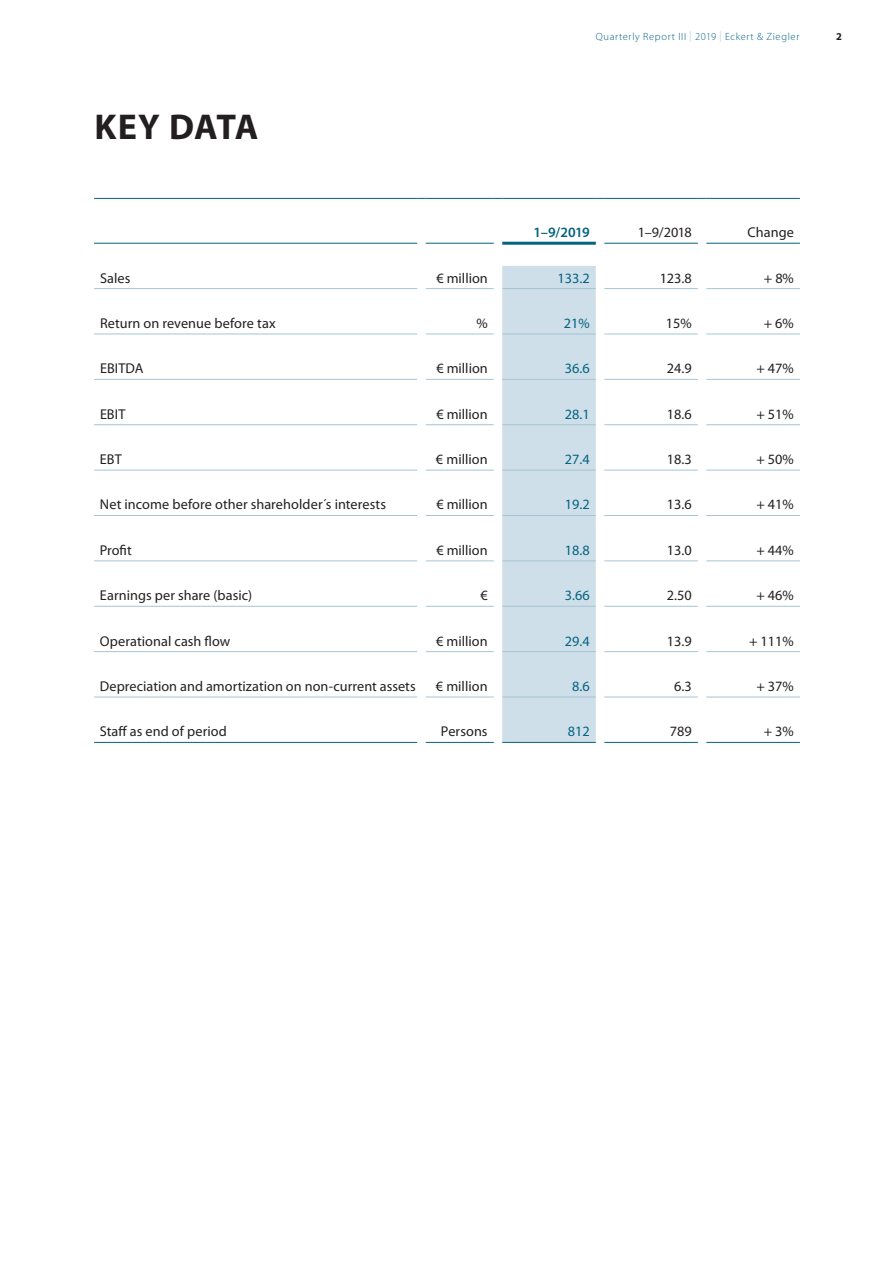
<style>
.page{position:relative;width:893px;height:1263px;background:#fff}
.page>*{position:absolute;margin:0;border:0;box-sizing:border-box;transform-origin:0 0}
.t1{font:700 36px "Myriad Pro";color:#231f20}
.t2{font:14.25px "Myriad Pro";color:#231f20}
.t3{font:14.25px "Myriad Pro";color:#046380}
.t4{font:600 14.25px "Myriad Pro";color:#046380}
.t5{font:14.25px "Myriad Pro";color:#231f20}
.t6{font:300 10.5px "Myriad Pro";letter-spacing:.06em;color:#046380}
.t7{font:700 10.5px "Myriad Pro";color:#231f20}
.s1{color:#a5c5d5}
</style>
<div class="page">
<div style="left:502px;top:266px;width:94px;height:476px;background:#cedfe9"></div>
<hr style="left:94px;top:288px;width:323px;height:1px;background:#a5c5d5">
<hr style="left:426px;top:288px;width:68px;height:1px;background:#a5c5d5">
<hr style="left:502px;top:288px;width:94px;height:1px;background:#a5c5d5">
<hr style="left:604px;top:288px;width:94px;height:1px;background:#a5c5d5">
<hr style="left:706px;top:288px;width:94px;height:1px;background:#a5c5d5">
<hr style="left:94px;top:334px;width:323px;height:1px;background:#a5c5d5">
<hr style="left:426px;top:334px;width:68px;height:1px;background:#a5c5d5">
<hr style="left:502px;top:334px;width:94px;height:1px;background:#a5c5d5">
<hr style="left:604px;top:334px;width:94px;height:1px;background:#a5c5d5">
<hr style="left:706px;top:334px;width:94px;height:1px;background:#a5c5d5">
<hr style="left:94px;top:379px;width:323px;height:1px;background:#a5c5d5">
<hr style="left:426px;top:379px;width:68px;height:1px;background:#a5c5d5">
<hr style="left:502px;top:379px;width:94px;height:1px;background:#a5c5d5">
<hr style="left:604px;top:379px;width:94px;height:1px;background:#a5c5d5">
<hr style="left:706px;top:379px;width:94px;height:1px;background:#a5c5d5">
<hr style="left:94px;top:424px;width:323px;height:1px;background:#a5c5d5">
<hr style="left:426px;top:424px;width:68px;height:1px;background:#a5c5d5">
<hr style="left:502px;top:424px;width:94px;height:1px;background:#a5c5d5">
<hr style="left:604px;top:424px;width:94px;height:1px;background:#a5c5d5">
<hr style="left:706px;top:424px;width:94px;height:1px;background:#a5c5d5">
<hr style="left:94px;top:470px;width:323px;height:1px;background:#a5c5d5">
<hr style="left:426px;top:470px;width:68px;height:1px;background:#a5c5d5">
<hr style="left:502px;top:470px;width:94px;height:1px;background:#a5c5d5">
<hr style="left:604px;top:470px;width:94px;height:1px;background:#a5c5d5">
<hr style="left:706px;top:470px;width:94px;height:1px;background:#a5c5d5">
<hr style="left:94px;top:515px;width:323px;height:1px;background:#a5c5d5">
<hr style="left:426px;top:515px;width:68px;height:1px;background:#a5c5d5">
<hr style="left:502px;top:515px;width:94px;height:1px;background:#a5c5d5">
<hr style="left:604px;top:515px;width:94px;height:1px;background:#a5c5d5">
<hr style="left:706px;top:515px;width:94px;height:1px;background:#a5c5d5">
<hr style="left:94px;top:560px;width:323px;height:1px;background:#a5c5d5">
<hr style="left:426px;top:560px;width:68px;height:1px;background:#a5c5d5">
<hr style="left:502px;top:560px;width:94px;height:1px;background:#a5c5d5">
<hr style="left:604px;top:560px;width:94px;height:1px;background:#a5c5d5">
<hr style="left:706px;top:560px;width:94px;height:1px;background:#a5c5d5">
<hr style="left:94px;top:606px;width:323px;height:1px;background:#a5c5d5">
<hr style="left:426px;top:606px;width:68px;height:1px;background:#a5c5d5">
<hr style="left:502px;top:606px;width:94px;height:1px;background:#a5c5d5">
<hr style="left:604px;top:606px;width:94px;height:1px;background:#a5c5d5">
<hr style="left:706px;top:606px;width:94px;height:1px;background:#a5c5d5">
<hr style="left:94px;top:651px;width:323px;height:1px;background:#a5c5d5">
<hr style="left:426px;top:651px;width:68px;height:1px;background:#a5c5d5">
<hr style="left:502px;top:651px;width:94px;height:1px;background:#a5c5d5">
<hr style="left:604px;top:651px;width:94px;height:1px;background:#a5c5d5">
<hr style="left:706px;top:651px;width:94px;height:1px;background:#a5c5d5">
<hr style="left:94px;top:697px;width:323px;height:1px;background:#a5c5d5">
<hr style="left:426px;top:697px;width:68px;height:1px;background:#a5c5d5">
<hr style="left:502px;top:697px;width:94px;height:1px;background:#a5c5d5">
<hr style="left:604px;top:697px;width:94px;height:1px;background:#a5c5d5">
<hr style="left:706px;top:697px;width:94px;height:1px;background:#a5c5d5">
<hr style="left:94px;top:198px;width:323px;height:1px;background:#046380">
<hr style="left:426px;top:198px;width:68px;height:1px;background:#046380">
<hr style="left:502px;top:198px;width:94px;height:1px;background:#046380">
<hr style="left:604px;top:198px;width:94px;height:1px;background:#046380">
<hr style="left:706px;top:198px;width:94px;height:1px;background:#046380">
<hr style="left:94px;top:243px;width:323px;height:1px;background:#046380">
<hr style="left:426px;top:243px;width:68px;height:1px;background:#046380">
<hr style="left:604px;top:243px;width:94px;height:1px;background:#046380">
<hr style="left:706px;top:243px;width:94px;height:1px;background:#046380">
<hr style="left:502px;top:242px;width:94px;height:3px;background:#046380">
<hr style="left:94px;top:742px;width:323px;height:1px;background:#046380">
<hr style="left:426px;top:742px;width:68px;height:1px;background:#046380">
<hr style="left:502px;top:742px;width:94px;height:1px;background:#046380">
<hr style="left:604px;top:742px;width:94px;height:1px;background:#046380">
<hr style="left:706px;top:742px;width:94px;height:1px;background:#046380">
<h1 class="t1" style="left:94px;top:103px;width:166px">KEY DATA</h1>
<p class="t6" style="left:596px;top:30px;width:205px">Quarterly Report III <span class="s1">|</span> 2019 <span class="s1">|</span> Eckert &amp; Ziegler</p>
<p class="t7" style="left:836px;top:29px;width:7px">2</p>
<p class="t4" style="left:534px;top:223px;width:58px">1–9/2019</p>
<p class="t2" style="left:638px;top:224px;width:55px">1–9/2018</p>
<p class="t2" style="left:748px;top:224px;width:48px">Change</p>
<p class="t2" style="left:100px;top:269px;width:32px">Sales</p>
<p class="t2" style="left:436px;top:269px;width:53px">€ million</p>
<p class="t3" style="left:558px;top:269px;width:34px">133.2</p>
<p class="t2" style="left:660px;top:269px;width:34px">123.8</p>
<p class="t2" style="left:764px;top:269px;width:32px">+ 8%</p>
<p class="t2" style="left:100px;top:314px;width:177px">Return on revenue before tax</p>
<p class="t2" style="left:476px;top:314px;width:13px">%</p>
<p class="t3" style="left:564px;top:314px;width:27px">21%</p>
<p class="t2" style="left:666px;top:314px;width:27px">15%</p>
<p class="t2" style="left:764px;top:314px;width:32px">+ 6%</p>
<p class="t2" style="left:100px;top:360px;width:45px">EBITDA</p>
<p class="t2" style="left:436px;top:360px;width:53px">€ million</p>
<p class="t3" style="left:565px;top:360px;width:26px">36.6</p>
<p class="t2" style="left:667px;top:360px;width:26px">24.9</p>
<p class="t2" style="left:756px;top:360px;width:39px">+ 47%</p>
<p class="t5" style="left:100px;top:405px;width:27px">EBIT</p>
<p class="t2" style="left:436px;top:405px;width:53px">€ million</p>
<p class="t3" style="left:565px;top:405px;width:26px">28.1</p>
<p class="t2" style="left:667px;top:405px;width:26px">18.6</p>
<p class="t2" style="left:756px;top:405px;width:39px">+ 51%</p>
<p class="t2" style="left:100px;top:450px;width:23px">EBT</p>
<p class="t2" style="left:436px;top:450px;width:53px">€ million</p>
<p class="t3" style="left:565px;top:450px;width:26px">27.4</p>
<p class="t2" style="left:667px;top:450px;width:26px">18.3</p>
<p class="t2" style="left:756px;top:450px;width:39px">+ 50%</p>
<p class="t2" style="left:100px;top:496px;width:288px">Net income before other shareholder´s interests</p>
<p class="t2" style="left:436px;top:496px;width:53px">€ million</p>
<p class="t3" style="left:565px;top:496px;width:26px">19.2</p>
<p class="t2" style="left:667px;top:496px;width:26px">13.6</p>
<p class="t2" style="left:756px;top:496px;width:39px">+ 41%</p>
<p class="t2" style="left:100px;top:541px;width:33px">Profit</p>
<p class="t2" style="left:436px;top:541px;width:53px">€ million</p>
<p class="t3" style="left:565px;top:541px;width:26px">18.8</p>
<p class="t2" style="left:667px;top:541px;width:26px">13.0</p>
<p class="t2" style="left:756px;top:541px;width:39px">+ 44%</p>
<p class="t2" style="left:100px;top:587px;width:154px">Earnings per share (basic)</p>
<p class="t2" style="left:480px;top:587px;width:9px">€</p>
<p class="t3" style="left:565px;top:587px;width:26px">3.66</p>
<p class="t2" style="left:667px;top:587px;width:26px">2.50</p>
<p class="t2" style="left:756px;top:587px;width:39px">+ 46%</p>
<p class="t2" style="left:100px;top:632px;width:132px">Operational cash flow</p>
<p class="t2" style="left:436px;top:632px;width:53px">€ million</p>
<p class="t3" style="left:565px;top:632px;width:26px">29.4</p>
<p class="t2" style="left:667px;top:632px;width:26px">13.9</p>
<p class="t2" style="left:749px;top:632px;width:46px">+ 111%</p>
<p class="t2" style="left:100px;top:677px;width:317px">Depreciation and amortization on non-current assets</p>
<p class="t2" style="left:436px;top:677px;width:53px">€ million</p>
<p class="t3" style="left:572px;top:677px;width:19px">8.6</p>
<p class="t2" style="left:674px;top:677px;width:19px">6.3</p>
<p class="t2" style="left:756px;top:677px;width:39px">+ 37%</p>
<p class="t2" style="left:100px;top:723px;width:128px">Staff as end of period</p>
<p class="t2" style="left:441px;top:723px;width:48px">Persons</p>
<p class="t3" style="left:568px;top:723px;width:23px">812</p>
<p class="t2" style="left:670px;top:723px;width:23px">789</p>
<p class="t2" style="left:764px;top:723px;width:32px">+ 3%</p>
</div>
